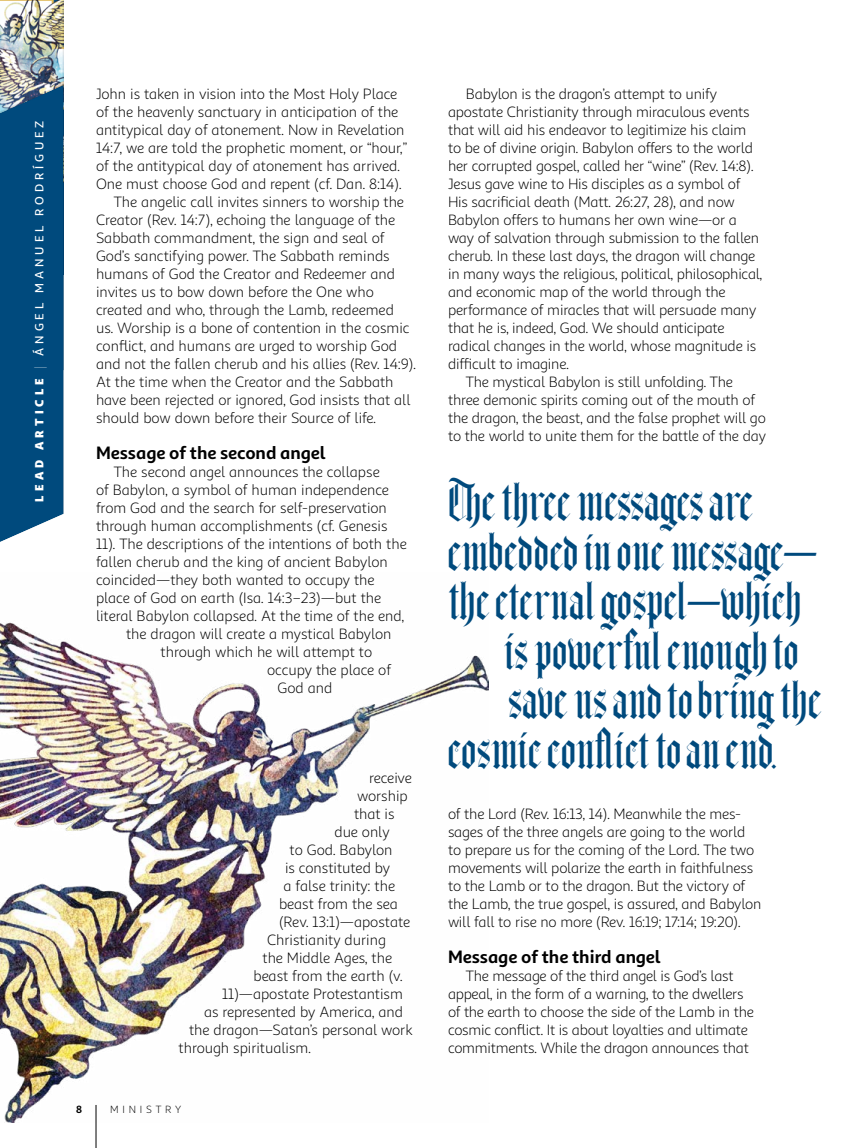
<style>
.page{position:relative;width:864px;height:1148px;background:#fff}
.page>*{position:absolute;margin:0;border:0;box-sizing:border-box;transform-origin:0 0}
.t1{font:36px "Helmswald Post";color:#004a7d}
.t2{font:700 18px "Sana Sans Alt";letter-spacing:-.005em;color:#000}
.t3{font:15px/18px "Sana Sans Alt";letter-spacing:-.01em;color:#000}
.t4{font:500 12px "Sana Sans Alt";letter-spacing:.33em;color:#fff}
.t5{font:10.5px "Sana Sans Alt";letter-spacing:.36em;color:#000}
.t6{font:700 10.5px "Sana Sans Alt";color:#000}
.s1{font-weight:800}
.s2{font-weight:100}
</style>
<div class="page">
<hr style="left:96px;top:1104px;width:1px;height:44px;background:#000">
<img style="left:0;top:622px;width:488px;height:500px">
<img style="left:0;top:0;width:64px;height:71px">
<div style="left:0;top:71px;width:64px;height:498px;background:#000;opacity:.1"></div>
<p class="t4" style="left:32px;top:501px;width:382px;rotate:-90deg"><span class="s1">LEAD ARTICLE</span> <span class="s2">|</span> ÁNGEL MANUEL RODRÍGUEZ</p>
<p class="t3" style="left:96px;top:85px;width:303px">John is taken in vision into the Most Holy Place</p>
<p class="t3" style="left:96px;top:103px;width:304px">of the heavenly sanctuary in anticipation of the</p>
<p class="t3" style="left:96px;top:121px;width:310px">antitypical day of atonement. Now in Revelation</p>
<p class="t3" style="left:96px;top:139px;width:313px">14:7, we are told the prophetic moment, or “hour,”</p>
<p class="t3" style="left:96px;top:157px;width:306px">of the antitypical day of atonement has arrived.</p>
<p class="t3" style="left:96px;top:175px;width:307px">One must choose God and repent (cf. Dan. 8:14).</p>
<p class="t3" style="left:114px;top:193px;width:292px">The angelic call invites sinners to worship the</p>
<p class="t3" style="left:96px;top:211px;width:301px">Creator (Rev. 14:7), echoing the language of the</p>
<p class="t3" style="left:96px;top:229px;width:290px">Sabbath commandment, the sign and seal of</p>
<p class="t3" style="left:96px;top:247px;width:295px">God’s sanctifying power. The Sabbath reminds</p>
<p class="t3" style="left:96px;top:265px;width:301px">humans of God the Creator and Redeemer and</p>
<p class="t3" style="left:96px;top:283px;width:279px">invites us to bow down before the One who</p>
<p class="t3" style="left:96px;top:301px;width:299px">created and who, through the Lamb, redeemed</p>
<p class="t3" style="left:96px;top:319px;width:315px">us. Worship is a bone of contention in the cosmic</p>
<p class="t3" style="left:96px;top:337px;width:303px">conflict, and humans are urged to worship God</p>
<p class="t3" style="left:96px;top:355px;width:322px">and not the fallen cherub and his allies (Rev. 14:9).</p>
<p class="t3" style="left:96px;top:373px;width:299px">At the time when the Creator and the Sabbath</p>
<p class="t3" style="left:96px;top:391px;width:316px">have been rejected or ignored, God insists that all</p>
<p class="t3" style="left:96px;top:409px;width:282px">should bow down before their Source of life.</p>
<p class="t2" style="left:96px;top:441px;width:231px">Message of the second angel</p>
<p class="t3" style="left:114px;top:463px;width:267px">The second angel announces the collapse</p>
<p class="t3" style="left:96px;top:481px;width:295px">of Babylon, a symbol of human independence</p>
<p class="t3" style="left:96px;top:499px;width:292px">from God and the search for self-preservation</p>
<p class="t3" style="left:96px;top:517px;width:293px">through human accomplishments (cf. Genesis</p>
<p class="t3" style="left:96px;top:535px;width:312px">11). The descriptions of the intentions of both the</p>
<p class="t3" style="left:96px;top:553px;width:293px">fallen cherub and the king of ancient Babylon</p>
<p class="t3" style="left:96px;top:571px;width:280px">coincided—they both wanted to occupy the</p>
<p class="t3" style="left:96px;top:589px;width:287px">place of God on earth (Isa. 14:3–23)—but the</p>
<p class="t3" style="left:96px;top:607px;width:310px">literal Babylon collapsed. At the time of the end,</p>
<p class="t3" style="left:126px;top:625px;width:267px">the dragon will create a mystical Babylon</p>
<p class="t3" style="left:161px;top:643px;width:213px">through which he will attempt to</p>
<p class="t3" style="left:267px;top:661px;width:126px">occupy the place of</p>
<p class="t3" style="left:278px;top:679px;width:56px">God and</p>
<p class="t3" style="left:369px;top:769px;width:45px">receive</p>
<p class="t3" style="left:357px;top:787px;width:52px">worship</p>
<p class="t3" style="left:354px;top:805px;width:42px">that is</p>
<p class="t3" style="left:335px;top:823px;width:57px">due only</p>
<p class="t3" style="left:290px;top:841px;width:104px">to God. Babylon</p>
<p class="t3" style="left:285px;top:859px;width:107px">is constituted by</p>
<p class="t3" style="left:284px;top:877px;width:113px">a false trinity: the</p>
<p class="t3" style="left:279px;top:895px;width:121px">beast from the sea</p>
<p class="t3" style="left:279px;top:913px;width:133px">(Rev. 13:1)—apostate</p>
<p class="t3" style="left:267px;top:931px;width:120px">Christianity during</p>
<p class="t3" style="left:263px;top:949px;width:131px">the Middle Ages, the</p>
<p class="t3" style="left:254px;top:967px;width:151px">beast from the earth (v.</p>
<p class="t3" style="left:222px;top:985px;width:182px">11)—apostate Protestantism</p>
<p class="t3" style="left:204px;top:1003px;width:201px">as represented by America, and</p>
<p class="t3" style="left:189px;top:1021px;width:225px">the dragon—Satan’s personal work</p>
<p class="t3" style="left:179px;top:1039px;width:134px">through spiritualism.</p>
<p class="t6" style="left:76px;top:1102px;width:7px">8</p>
<p class="t5" style="left:110px;top:1102px;width:72px">MINISTRY</p>
<p class="t3" style="left:466px;top:85px;width:253px">Babylon is the dragon’s attempt to unify</p>
<p class="t3" style="left:448px;top:103px;width:303px">apostate Christianity through miraculous events</p>
<p class="t3" style="left:448px;top:121px;width:300px">that will aid his endeavor to legitimize his claim</p>
<p class="t3" style="left:448px;top:139px;width:307px">to be of divine origin. Babylon offers to the world</p>
<p class="t3" style="left:448px;top:157px;width:307px">her corrupted gospel, called her “wine” (Rev. 14:8).</p>
<p class="t3" style="left:448px;top:175px;width:294px">Jesus gave wine to His disciples as a symbol of</p>
<p class="t3" style="left:448px;top:193px;width:288px">His sacrificial death (Matt. 26:27, 28), and now</p>
<p class="t3" style="left:448px;top:211px;width:290px">Babylon offers to humans her own wine—or a</p>
<p class="t3" style="left:448px;top:229px;width:313px">way of salvation through submission to the fallen</p>
<p class="t3" style="left:448px;top:247px;width:309px">cherub. In these last days, the dragon will change</p>
<p class="t3" style="left:448px;top:265px;width:316px">in many ways the religious, political, philosophical,</p>
<p class="t3" style="left:448px;top:283px;width:279px">and economic map of the world through the</p>
<p class="t3" style="left:448px;top:301px;width:310px">performance of miracles that will persuade many</p>
<p class="t3" style="left:448px;top:319px;width:278px">that he is, indeed, God. We should anticipate</p>
<p class="t3" style="left:448px;top:337px;width:310px">radical changes in the world, whose magnitude is</p>
<p class="t3" style="left:448px;top:355px;width:122px">difficult to imagine.</p>
<p class="t3" style="left:466px;top:373px;width:269px">The mystical Babylon is still unfolding. The</p>
<p class="t3" style="left:448px;top:391px;width:309px">three demonic spirits coming out of the mouth of</p>
<p class="t3" style="left:448px;top:409px;width:319px">the dragon, the beast, and the false prophet will go</p>
<p class="t3" style="left:448px;top:427px;width:320px">to the world to unite them for the battle of the day</p>
<h1 class="t1" style="left:448px;top:487px;width:307px">The three messages are</h1>
<h1 class="t1" style="left:448px;top:537px;width:371px">embedded in one message—</h1>
<h1 class="t1" style="left:448px;top:586px;width:354px">the eternal gospel—which</h1>
<h1 class="t1" style="left:504px;top:636px;width:296px">is powerful enough to</h1>
<h1 class="t1" style="left:508px;top:685px;width:316px">save us and to bring the</h1>
<h1 class="t1" style="left:448px;top:735px;width:331px">cosmic conflict to an end.</h1>
<p class="t3" style="left:448px;top:805px;width:315px">of the Lord (Rev. 16:13, 14). Meanwhile the mes&shy;sages of the three angels are going to the world to prepare us for the coming of the Lord. The two movements will polarize the earth in faithfulness to the Lamb or to the dragon. But the victory of the Lamb, the true gospel, is assured, and Babylon will fall to rise no more (Rev. 16:19; 17:14; 19:20).</p>
<p class="t2" style="left:448px;top:945px;width:214px">Message of the third angel</p>
<p class="t3" style="left:448px;top:967px;width:307px;text-indent:18px">The message of the third angel is God’s last appeal, in the form of a warning, to the dwellers of the earth to choose the side of the Lamb in the cosmic conflict. It is about loyalties and ultimate commitments. While the dragon announces that</p>
</div>
